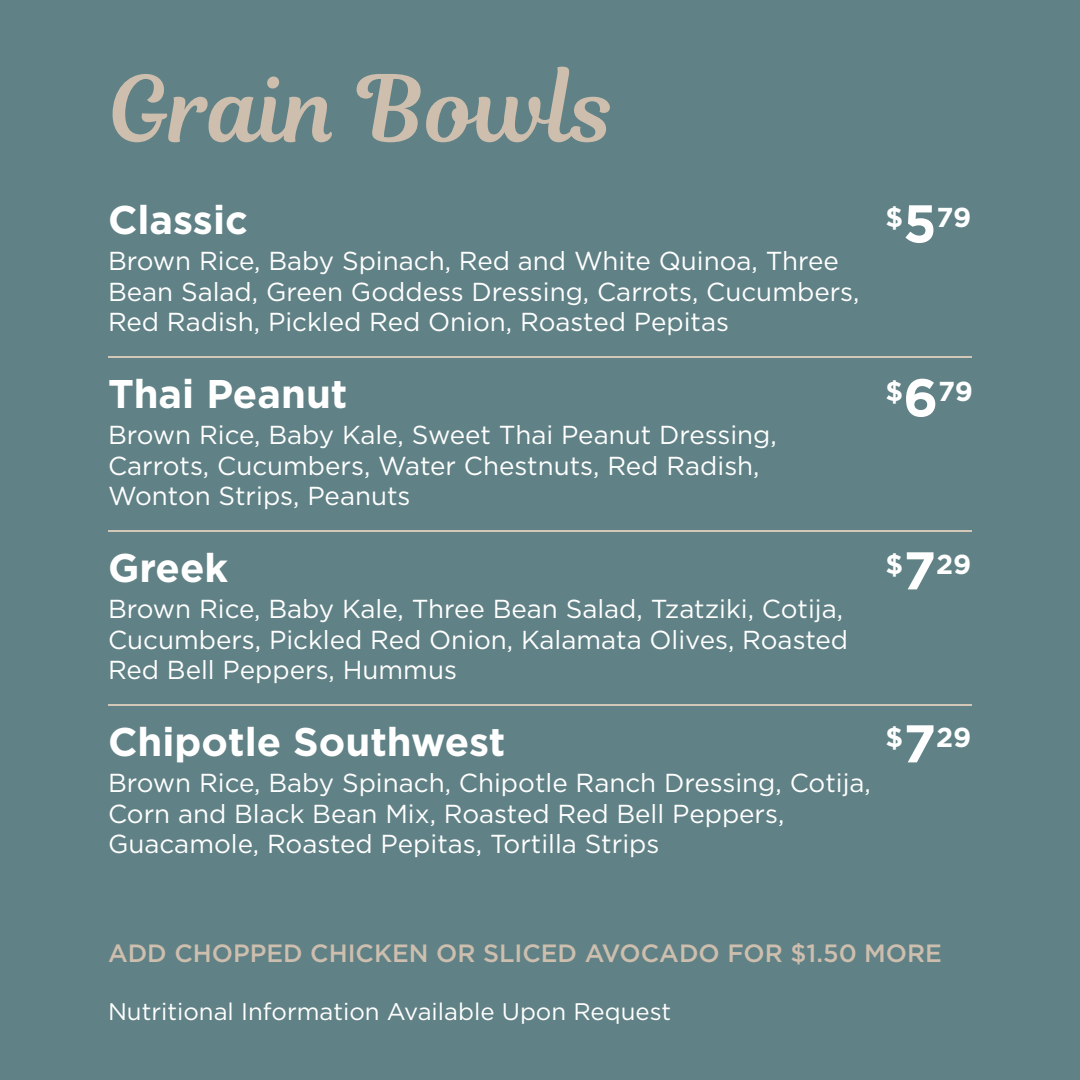
<style>
.page{position:relative;width:1080px;height:1080px;background:#608185}
.page>*{position:absolute;margin:0;border:0;box-sizing:border-box;transform-origin:0 0}
.t1{font:91.15px "Magnolia Script";color:#cdbeae}
.t2{font:700 40px "Gotham";color:#fff}
.t3{font:700 27.4px "Gotham";letter-spacing:-.005em;color:#fff}
.t4{font:26px/30px "Gotham";color:#fff}
.t5{font:500 25px "Gotham";color:#cdbeae}
.t6{font:24px "Gotham";color:#fff}
.s1{font-size:53px}
</style>
<div class="page">
<hr style="left:108px;top:356px;width:864px;height:2px;background:#d3c8b8">
<hr style="left:108px;top:530px;width:864px;height:2px;background:#d3c8b8">
<hr style="left:108px;top:704px;width:864px;height:2px;background:#d3c8b8">
<h1 class="t1" style="left:108px;top:43px;width:510px">Grain Bowls</h1>
<h2 class="t2" style="left:108px;top:194px;width:141px">Classic</h2>
<p class="t4" style="left:108px;top:246px;width:753px">Brown Rice, Baby Spinach, Red and White Quinoa, Three<br>Bean Salad, Green Goddess Dressing, Carrots, Cucumbers,<br>Red Radish, Pickled Red Onion, Roasted Pepitas</p>
<h2 class="t2" style="left:108px;top:368px;width:241px">Thai Peanut</h2>
<p class="t4" style="left:108px;top:420px;width:670px">Brown Rice, Baby Kale, Sweet Thai Peanut Dressing,<br>Carrots, Cucumbers, Water Chestnuts, Red Radish,<br>Wonton Strips, Peanuts</p>
<h2 class="t2" style="left:108px;top:542px;width:122px">Greek</h2>
<p class="t4" style="left:108px;top:594px;width:742px">Brown Rice, Baby Kale, Three Bean Salad, Tzatziki, Cotija,<br>Cucumbers, Pickled Red Onion, Kalamata Olives, Roasted<br>Red Bell Peppers, Hummus</p>
<h2 class="t2" style="left:108px;top:716px;width:399px">Chipotle Southwest</h2>
<p class="t4" style="left:108px;top:768px;width:765px">Brown Rice, Baby Spinach, Chipotle Ranch Dressing, Cotija,<br>Corn and Black Bean Mix, Roasted Red Bell Peppers,<br>Guacamole, Roasted Pepitas, Tortilla Strips</p>
<p class="t3" style="left:886px;top:199px;width:87px">$<span class="s1">5</span>79</p>
<p class="t3" style="left:886px;top:373px;width:89px">$<span class="s1">6</span>79</p>
<p class="t3" style="left:886px;top:546px;width:87px">$<span class="s1">7</span>29</p>
<p class="t3" style="left:886px;top:719px;width:87px">$<span class="s1">7</span>29</p>
<p class="t5" style="left:108px;top:937px;width:836px">ADD CHOPPED CHICKEN OR SLICED AVOCADO FOR $1.50 MORE</p>
<p class="t6" style="left:108px;top:997px;width:565px">Nutritional Information Available Upon Request</p>
</div>
